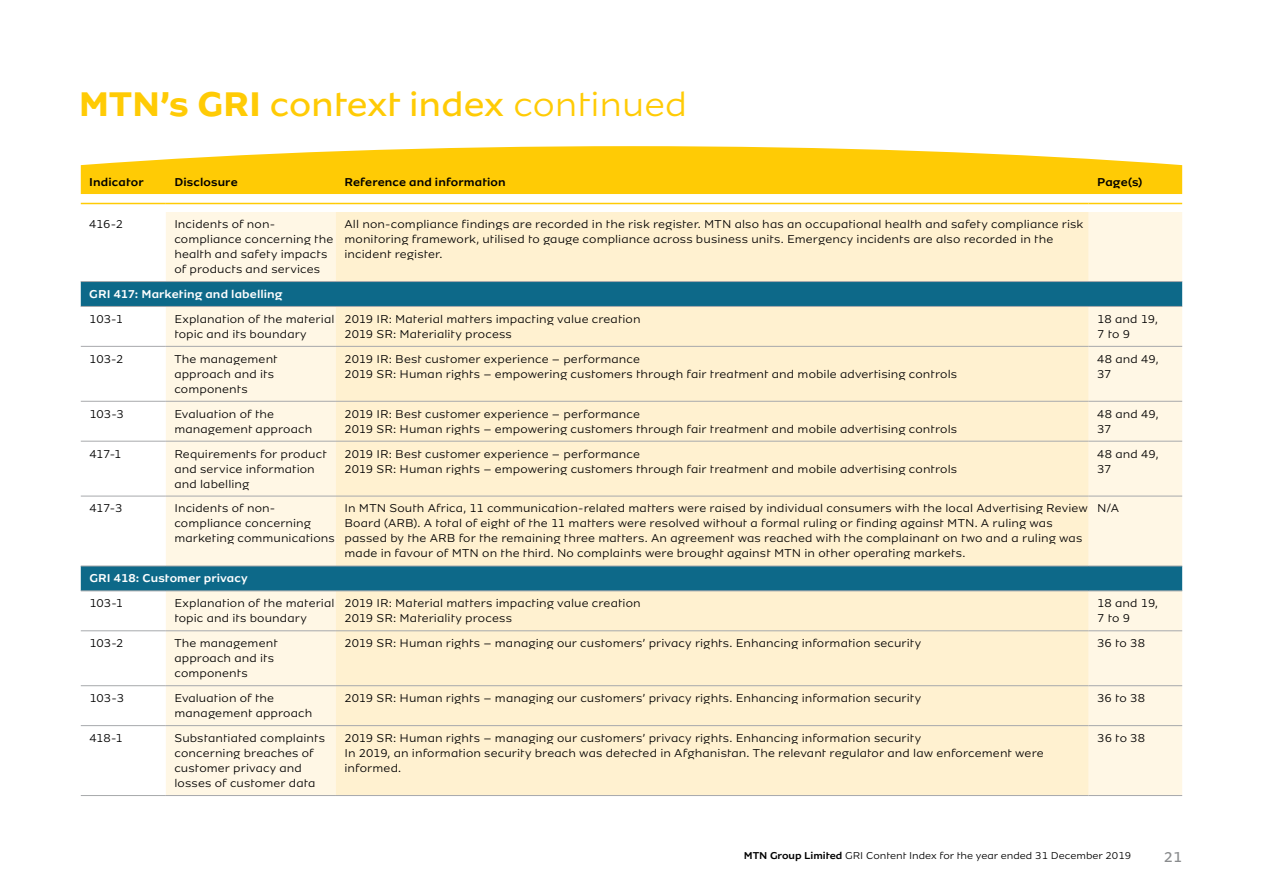
<style>
.page{position:relative;width:1263px;height:893px;background:#fff}
.page>*{position:absolute;margin:0;border:0;box-sizing:border-box;transform-origin:0 0}
.t1{font:36px "MTN Brighter Sans";color:#ffcb05}
.t2{font:15px "MTN Brighter Sans";color:#8a8c8e}
.t3{font:300 12px/15px "MTN Brighter Sans";letter-spacing:.01em;color:#000}
.t4{font:500 12px "MTN Brighter Sans";letter-spacing:.01em;color:#fff}
.t5{font:500 12px "MTN Brighter Sans";letter-spacing:.01em;color:#000}
.t6{font:300 10.5px "MTN Brighter Sans";color:#000}
.s1{font-weight:700}
.s2{font-weight:300}
.s3{font-weight:500}
</style>
<div class="page">
<svg style="left:81px;top:146px;width:1101px;height:48px;background:#ffd125"></svg>
<div style="left:166px;top:212px;width:1016px;height:583px;background:#fff7e5"></div>
<div style="left:336px;top:212px;width:753px;height:583px;background:#fff1d0"></div>
<svg style="left:81px;top:282px;width:1101px;height:308px;background:#d8ddcb"></svg>
<hr style="left:81px;top:281px;width:85px;height:1px;background:#a7a9ac">
<hr style="left:166px;top:281px;width:170px;height:1px;background:#a7a9ac">
<hr style="left:336px;top:281px;width:753px;height:1px;background:#a7a9ac">
<hr style="left:1089px;top:281px;width:93px;height:1px;background:#a7a9ac">
<hr style="left:81px;top:306px;width:85px;height:1px;background:#a7a9ac">
<hr style="left:166px;top:306px;width:170px;height:1px;background:#a7a9ac">
<hr style="left:336px;top:306px;width:753px;height:1px;background:#a7a9ac">
<hr style="left:1089px;top:306px;width:93px;height:1px;background:#a7a9ac">
<hr style="left:81px;top:346px;width:85px;height:1px;background:#a7a9ac">
<hr style="left:166px;top:346px;width:170px;height:1px;background:#a7a9ac">
<hr style="left:336px;top:346px;width:753px;height:1px;background:#a7a9ac">
<hr style="left:1089px;top:346px;width:93px;height:1px;background:#a7a9ac">
<hr style="left:81px;top:401px;width:85px;height:1px;background:#a7a9ac">
<hr style="left:166px;top:401px;width:170px;height:1px;background:#a7a9ac">
<hr style="left:336px;top:401px;width:753px;height:1px;background:#a7a9ac">
<hr style="left:1089px;top:401px;width:93px;height:1px;background:#a7a9ac">
<hr style="left:81px;top:441px;width:85px;height:1px;background:#a7a9ac">
<hr style="left:166px;top:441px;width:170px;height:1px;background:#a7a9ac">
<hr style="left:336px;top:441px;width:753px;height:1px;background:#a7a9ac">
<hr style="left:1089px;top:441px;width:93px;height:1px;background:#a7a9ac">
<hr style="left:81px;top:496px;width:85px;height:1px;background:#a7a9ac">
<hr style="left:166px;top:496px;width:170px;height:1px;background:#a7a9ac">
<hr style="left:336px;top:496px;width:753px;height:1px;background:#a7a9ac">
<hr style="left:1089px;top:496px;width:93px;height:1px;background:#a7a9ac">
<hr style="left:81px;top:566px;width:85px;height:1px;background:#a7a9ac">
<hr style="left:166px;top:566px;width:170px;height:1px;background:#a7a9ac">
<hr style="left:336px;top:566px;width:753px;height:1px;background:#a7a9ac">
<hr style="left:1089px;top:566px;width:93px;height:1px;background:#a7a9ac">
<hr style="left:81px;top:590px;width:85px;height:1px;background:#a7a9ac">
<hr style="left:166px;top:590px;width:170px;height:1px;background:#a7a9ac">
<hr style="left:336px;top:590px;width:753px;height:1px;background:#a7a9ac">
<hr style="left:1089px;top:590px;width:93px;height:1px;background:#a7a9ac">
<hr style="left:81px;top:630px;width:85px;height:1px;background:#a7a9ac">
<hr style="left:166px;top:630px;width:170px;height:1px;background:#a7a9ac">
<hr style="left:336px;top:630px;width:753px;height:1px;background:#a7a9ac">
<hr style="left:1089px;top:630px;width:93px;height:1px;background:#a7a9ac">
<hr style="left:81px;top:685px;width:85px;height:1px;background:#a7a9ac">
<hr style="left:166px;top:685px;width:170px;height:1px;background:#a7a9ac">
<hr style="left:336px;top:685px;width:753px;height:1px;background:#a7a9ac">
<hr style="left:1089px;top:685px;width:93px;height:1px;background:#a7a9ac">
<hr style="left:81px;top:725px;width:85px;height:1px;background:#a7a9ac">
<hr style="left:166px;top:725px;width:170px;height:1px;background:#a7a9ac">
<hr style="left:336px;top:725px;width:753px;height:1px;background:#a7a9ac">
<hr style="left:1089px;top:725px;width:93px;height:1px;background:#a7a9ac">
<hr style="left:81px;top:795px;width:85px;height:1px;background:#a7a9ac">
<hr style="left:166px;top:795px;width:170px;height:1px;background:#a7a9ac">
<hr style="left:336px;top:795px;width:753px;height:1px;background:#a7a9ac">
<hr style="left:1089px;top:795px;width:93px;height:1px;background:#a7a9ac">
<hr style="left:81px;top:203px;width:85px;height:1px;background:#ffcb05">
<hr style="left:166px;top:203px;width:170px;height:1px;background:#ffcb05">
<hr style="left:336px;top:203px;width:753px;height:1px;background:#ffcb05">
<hr style="left:1089px;top:203px;width:93px;height:1px;background:#ffcb05">
<h1 class="t1" style="left:79px;top:83px;width:610px"><span class="s1">MTN’s GRI</span> context index <span class="s2">continued</span></h1>
<p class="t5" style="left:89px;top:175px;width:56px">Indicator</p>
<p class="t5" style="left:174px;top:175px;width:65px">Disclosure</p>
<p class="t5" style="left:344px;top:175px;width:163px">Reference and information</p>
<p class="t5" style="left:1097px;top:175px;width:47px">Page(s)</p>
<p class="t3" style="left:89px;top:216px;width:35px">416-2</p>
<p class="t3" style="left:174px;top:216px;width:161px">Incidents of non&shy;compliance concerning the health and safety impacts of products and services</p>
<p class="t3" style="left:344px;top:216px;width:740px">All non-compliance findings are recorded in the risk register. MTN also has an occupational health and safety compliance risk monitoring framework, utilised to gauge compliance across business units. Emergency incidents are also recorded in the incident register.</p>
<p class="t4" style="left:89px;top:287px;width:195px">GRI 417: Marketing and labelling</p>
<p class="t3" style="left:89px;top:311px;width:35px">103-1</p>
<p class="t3" style="left:174px;top:311px;width:162px">Explanation of the material topic and its boundary</p>
<p class="t3" style="left:344px;top:311px;width:298px">2019 IR: Material matters impacting value creation<br>2019 SR: Materiality process</p>
<p class="t3" style="left:1097px;top:311px;width:62px">18 and 19,<br>7 to 9</p>
<p class="t3" style="left:89px;top:351px;width:36px">103-2</p>
<p class="t3" style="left:174px;top:351px;width:105px">The management approach and its components</p>
<p class="t3" style="left:344px;top:351px;width:614px">2019 IR: Best customer experience – performance<br>2019 SR: Human rights – empowering customers through fair treatment and mobile advertising controls</p>
<p class="t3" style="left:1097px;top:351px;width:63px">48 and 49,<br>37</p>
<p class="t3" style="left:89px;top:406px;width:36px">103-3</p>
<p class="t3" style="left:174px;top:406px;width:139px">Evaluation of the management approach</p>
<p class="t3" style="left:344px;top:406px;width:614px">2019 IR: Best customer experience – performance<br>2019 SR: Human rights – empowering customers through fair treatment and mobile advertising controls</p>
<p class="t3" style="left:1097px;top:406px;width:63px">48 and 49,<br>37</p>
<p class="t3" style="left:89px;top:446px;width:34px">417-1</p>
<p class="t3" style="left:174px;top:446px;width:154px">Requirements for product and service information and labelling</p>
<p class="t3" style="left:344px;top:446px;width:614px">2019 IR: Best customer experience – performance<br>2019 SR: Human rights – empowering customers through fair treatment and mobile advertising controls</p>
<p class="t3" style="left:1097px;top:446px;width:63px">48 and 49,<br>37</p>
<p class="t3" style="left:89px;top:501px;width:35px">417-3</p>
<p class="t3" style="left:174px;top:501px;width:162px">Incidents of non&shy;compliance concerning marketing communications</p>
<p class="t3" style="left:344px;top:501px;width:745px">In MTN South Africa, 11 communication-related matters were raised by individual consumers with the local Advertising Review Board (ARB). A total of eight of the 11 matters were resolved without a formal ruling or finding against MTN. A ruling was passed by the ARB for the remaining three matters. An agreement was reached with the complainant on two and a ruling was made in favour of MTN on the third. No complaints were brought against MTN in other operating markets.</p>
<p class="t3" style="left:1097px;top:501px;width:24px">N/A</p>
<p class="t4" style="left:89px;top:571px;width:160px">GRI 418: Customer privacy</p>
<p class="t3" style="left:89px;top:596px;width:35px">103-1</p>
<p class="t3" style="left:174px;top:596px;width:162px">Explanation of the material topic and its boundary</p>
<p class="t3" style="left:344px;top:596px;width:298px">2019 IR: Material matters impacting value creation<br>2019 SR: Materiality process</p>
<p class="t3" style="left:1097px;top:596px;width:62px">18 and 19,<br>7 to 9</p>
<p class="t3" style="left:89px;top:636px;width:36px">103-2</p>
<p class="t3" style="left:174px;top:636px;width:105px">The management approach and its components</p>
<p class="t3" style="left:344px;top:636px;width:578px">2019 SR: Human rights – managing our customers’ privacy rights. Enhancing information security</p>
<p class="t3" style="left:1097px;top:636px;width:49px">36 to 38</p>
<p class="t3" style="left:89px;top:690px;width:36px">103-3</p>
<p class="t3" style="left:174px;top:690px;width:139px">Evaluation of the management approach</p>
<p class="t3" style="left:345px;top:690px;width:578px">2019 SR: Human rights – managing our customers’ privacy rights. Enhancing information security</p>
<p class="t3" style="left:1097px;top:690px;width:49px">36 to 38</p>
<p class="t3" style="left:89px;top:730px;width:35px">418-1</p>
<p class="t3" style="left:174px;top:730px;width:152px">Substantiated complaints concerning breaches of customer privacy and losses of customer data</p>
<p class="t3" style="left:345px;top:730px;width:701px">2019 SR: Human rights – managing our customers’ privacy rights. Enhancing information security<br>In 2019, an information security breach was detected in Afghanistan. The relevant regulator and law enforcement were informed.</p>
<p class="t3" style="left:1097px;top:730px;width:49px">36 to 38</p>
<p class="t6" style="left:744px;top:849px;width:389px"><span class="s3">MTN Group Limited</span> GRI Content Index for the year ended 31 December 2019</p>
<p class="t2" style="left:1164px;top:849px;width:20px">21</p>
</div>
